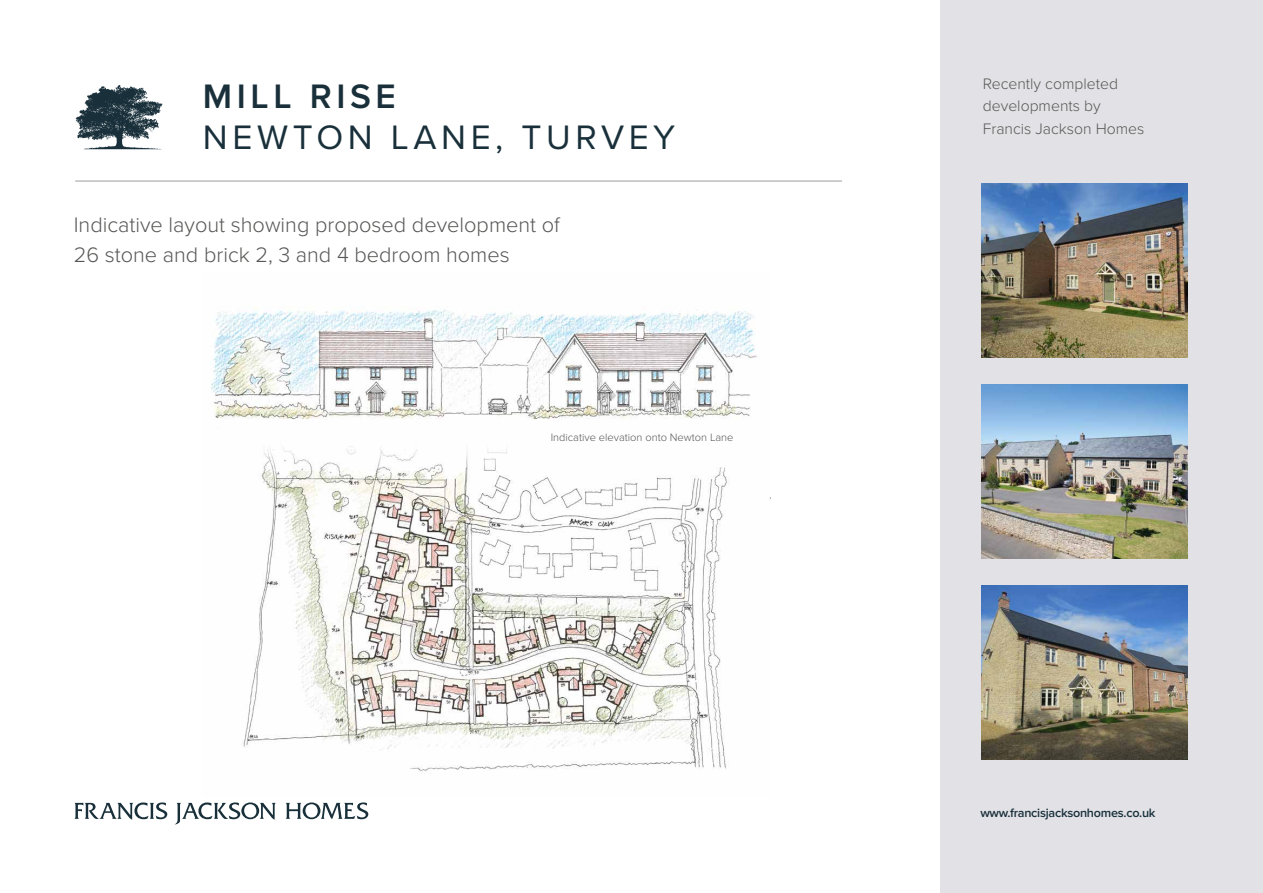
<style>
.page{position:relative;width:1263px;height:893px;background:#fff}
.page>*{position:absolute;margin:0;border:0;box-sizing:border-box;transform-origin:0 0}
.t1{font:35.17px "Proxima Nova";letter-spacing:.13em;color:#19303b}
.t2{font:600 35.17px "Proxima Nova";letter-spacing:.13em;color:#19303b}
.t3{font:300 21.75px/29.6px "Proxima Nova";color:#575756}
.t4{font:300 15.75px/22.6px "Proxima Nova";color:#575756}
.t5{font:600 12.6px "Proxima Nova";letter-spacing:-.02em;color:#19303b}
.t6{font:300 11.02px "Proxima Nova";color:#575756}
</style>
<div class="page">
<img style="left:211px;top:307px;width:560px;height:465px">
<div style="left:940px;top:0;width:323px;height:893px;background:#e2e2e6"></div>
<img style="left:981px;top:183px;width:207px;height:174px">
<img style="left:981px;top:384px;width:207px;height:174px">
<img style="left:981px;top:585px;width:207px;height:174px">
<svg style="left:76px;top:85px;width:86px;height:64px"></svg>
<hr style="left:75px;top:181px;width:767px;height:1px;background:#9d9d9c">
<svg style="left:74px;top:802px;width:93px;height:18px"></svg>
<svg style="left:175px;top:802px;width:101px;height:22px"></svg>
<svg style="left:286px;top:802px;width:82px;height:17px"></svg>
<h1 class="t2" style="left:203px;top:76px;width:194px">MILL RISE</h1>
<h1 class="t1" style="left:203px;top:111px;width:474px">NEWTON LANE, TURVEY</h1>
<p class="t3" style="left:74px;top:211px;width:488px">Indicative layout showing proposed development of<br>26 stone and brick 2, 3 and 4 bedroom homes</p>
<p class="t6" style="left:551px;top:431px;width:184px">Indicative elevation onto Newton Lane</p>
<p class="t4" style="left:983px;top:73px;width:163px">Recently completed developments by<br>Francis Jackson Homes</p>
<p class="t5" style="left:980px;top:806px;width:177px">www.francisjacksonhomes.co.uk</p>
</div>
